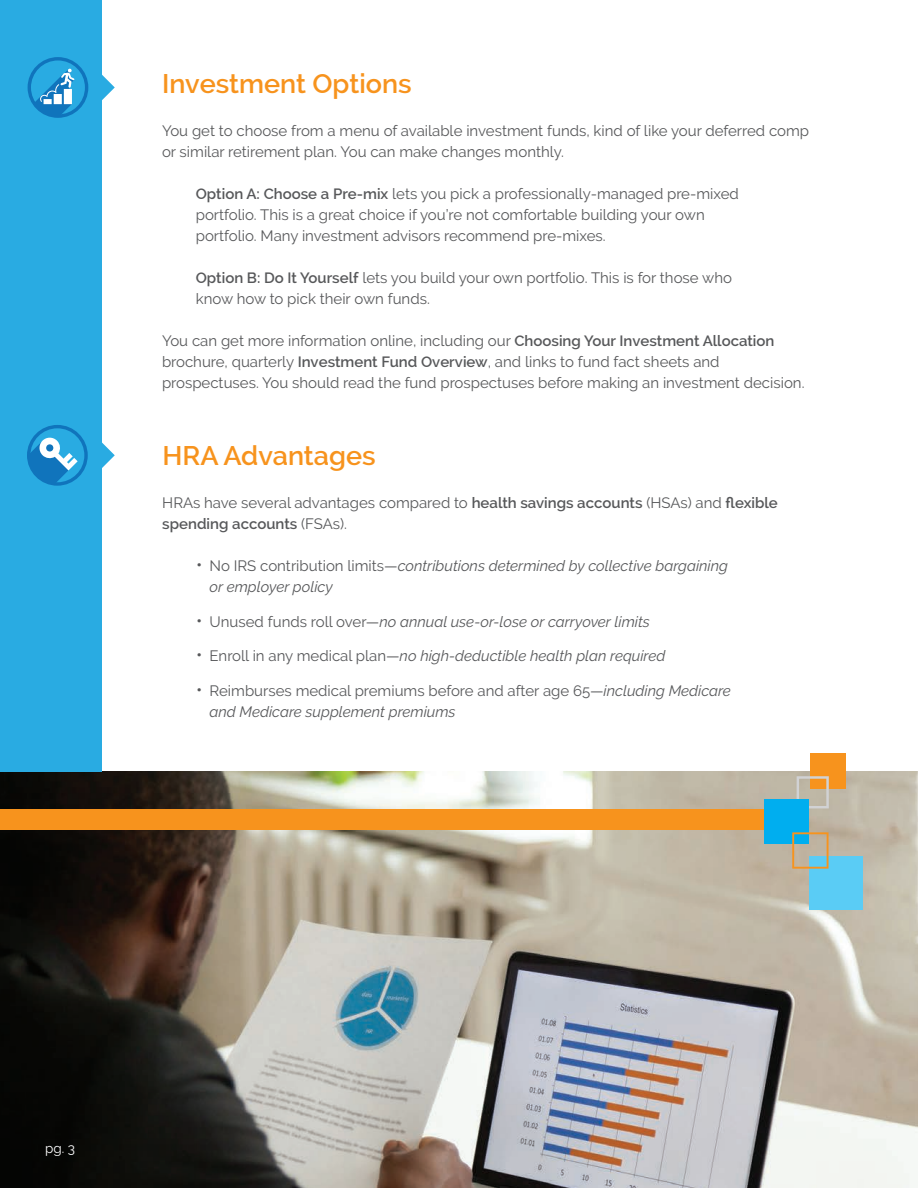
<style>
.page{position:relative;width:918px;height:1188px;background:#fff}
.page>*{position:absolute;margin:0;border:0;box-sizing:border-box;transform-origin:0 0}
.t1{font:600 27px "Raleway";color:#f7931d}
.t2{font:15px/21px "Raleway";color:#57585a}
.t3{font:italic 15px/21px "Raleway";color:#57585a}
.t4{font:13.5px "Raleway";color:#fff}
.s1{font-weight:600}
.s2{font-style:normal;font-size:18px}
.s3{font-style:normal}
</style>
<div class="page">
<img style="left:0;top:772px;width:918px;height:416px">
<div style="left:0;top:809px;width:778px;height:20px;background:#f7931d"></div>
<div style="left:0;top:0;width:101px;height:772px;background:#29abe2"></div>
<svg style="left:28px;top:57px;width:60px;height:61px"></svg>
<svg style="left:34px;top:57px;width:81px;height:61px"></svg>
<svg style="left:29px;top:425px;width:86px;height:61px"></svg>
<div style="left:810px;top:753px;width:35px;height:35px;background:#f7931d"></div>
<svg style="left:797px;top:776px;width:32px;height:32px"></svg>
<div style="left:765px;top:799px;width:44px;height:44px;background:#00aeef"></div>
<div style="left:810px;top:856px;width:53px;height:54px;background:#5accf5"></div>
<svg style="left:792px;top:832px;width:37px;height:37px"></svg>
<h1 class="t1" style="left:162px;top:68px;width:251px">Investment Options</h1>
<p class="t2" style="left:162px;top:121px;width:649px">You get to choose from a menu of available investment funds, kind of like your deferred comp or similar retirement plan. You can make changes monthly.</p>
<p class="t2" style="left:196px;top:184px;width:545px"><span class="s1">Option A: Choose a Pre-mix</span> lets you pick a professionally-managed pre-mixed portfolio. This is a great choice if you’re not comfortable building your own portfolio. Many investment advisors recommend pre-mixes.</p>
<p class="t2" style="left:196px;top:268px;width:538px"><span class="s1">Option B: Do It Yourself</span> lets you build your own portfolio. This is for those who know how to pick their own funds.</p>
<p class="t2" style="left:162px;top:331px;width:644px">You can get more information online, including our <span class="s1">Choosing Your Investment Allocation </span>brochure, quarterly <span class="s1">Investment Fund Overview</span>, and links to fund fact sheets and prospectuses. You should read the fund prospectuses before making an investment decision.</p>
<h1 class="t1" style="left:162px;top:440px;width:215px">HRA Advantages</h1>
<p class="t2" style="left:162px;top:493px;width:617px">HRAs have several advantages compared to <span class="s1">health savings accounts</span> (HSAs) and <span class="s1">flexible spending accounts</span> (FSAs).</p>
<p class="t3" style="left:210px;top:556px;width:520px;text-indent:-14px"><span class="s2">•</span> <span class="s3">No IRS contribution limits—</span>contributions determined by collective bargaining or employer policy</p>
<p class="t3" style="left:196px;top:611px;width:455px"><span class="s2">•</span> <span class="s3">Unused funds roll over—</span>no annual use-or-lose or carryover limits</p>
<p class="t3" style="left:196px;top:646px;width:471px"><span class="s2">•</span> <span class="s3">Enroll in any medical plan—</span>no high-deductible health plan required</p>
<p class="t3" style="left:210px;top:680px;width:523px;text-indent:-14px"><span class="s2">•</span> <span class="s3">Reimburses medical premiums before and after age 65—</span>including Medicare and Medicare supplement premiums</p>
<p class="t4" style="left:45px;top:1140px;width:31px">pg. 3</p>
</div>
